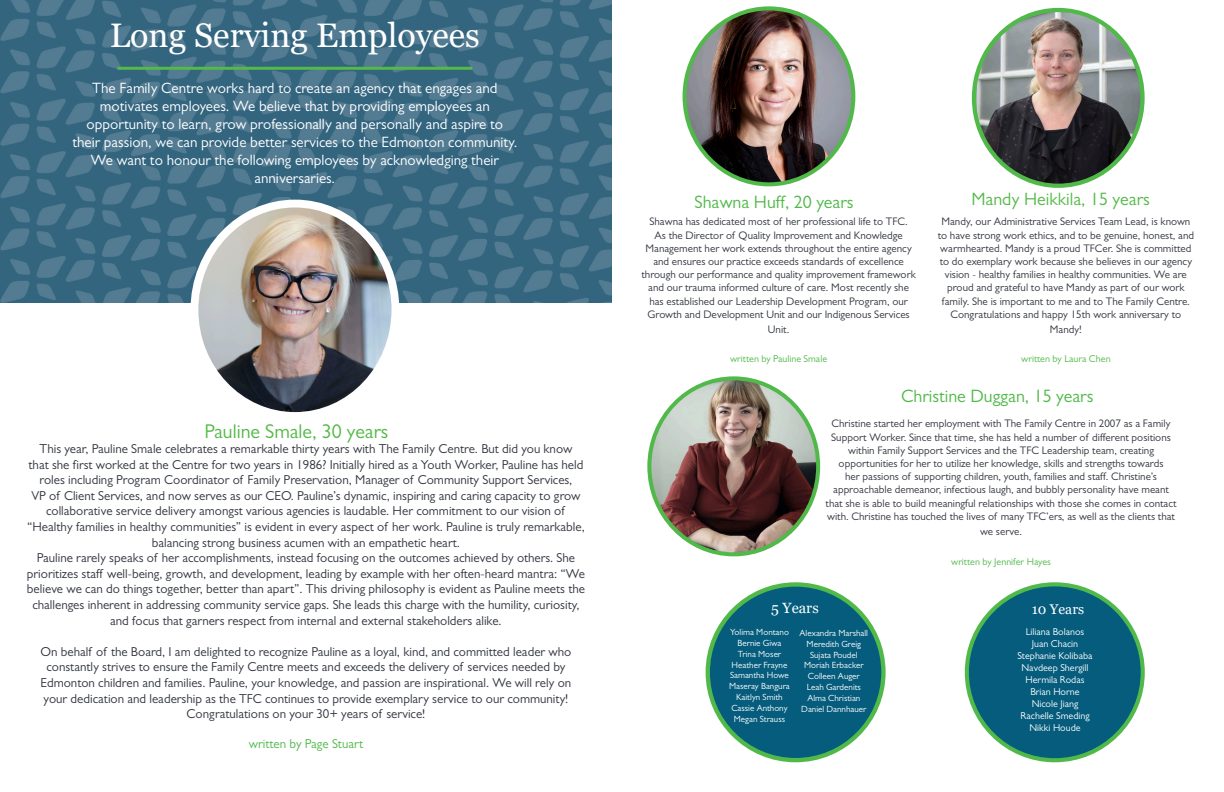
<style>
.page{position:relative;width:1224px;height:792px;background:#fff}
.page>*{position:absolute;margin:0;border:0;box-sizing:border-box;transform-origin:0 0}
.t1{font:34px "Georgia";color:#fff}
.t2{font:20px "Gill Sans MT Pro";color:#54b948}
.t3{font:18px "Gill Sans MT Pro";color:#50b949}
.t4{font:18px "Gill Sans MT Pro";color:#54b948}
.t5{font:15px/18px "Gill Sans MT Pro";color:#fff;text-align:center}
.t6{font:14.8px "Georgia";color:#fff}
.t7{font:14px "Georgia";color:#fff}
.t8{font:13px/15.6px "Gill Sans MT Pro";color:#323640;text-align:center}
.t9{font:13px "Gill Sans MT Pro";color:#50b949}
.t10{font:11px/13.2px "Gill Sans MT Pro";color:#323640;text-align:center}
.t11{font:10px "Gill Sans MT Pro";color:#fff}
.t12{font:10px "Gill Sans MT Pro";color:#50b949}
.t13{font:9px/10.8px "Gill Sans MT Pro";color:#fff;text-align:center}
</style>
<div class="page">
<img style="left:0;top:0;width:612px;height:303px">
<img style="left:194px;top:204px;width:200px;height:207px">
<div style="left:191px;top:200px;width:208px;height:220px;border:8px solid #fff;border-radius:50%"></div>
<hr style="left:118px;top:67px;width:354px;height:3px;background:#54b948">
<img style="left:974px;top:10px;width:169px;height:176px">
<div style="left:972px;top:8px;width:173px;height:180px;border:4px solid #50b949;border-radius:50%"></div>
<img style="left:685px;top:8px;width:168px;height:176px">
<div style="left:683px;top:6px;width:172px;height:180px;border:4px solid #50b949;border-radius:50%"></div>
<img style="left:649px;top:379px;width:169px;height:175px">
<div style="left:647px;top:376px;width:173px;height:180px;border:4px solid #50b949;border-radius:50%"></div>
<div style="left:708px;top:584px;width:175px;height:176px;background:#055c7d;border-radius:50%"></div>
<div style="left:706px;top:582px;width:180px;height:180px;border:4px solid #50b949;border-radius:50%"></div>
<div style="left:967px;top:584px;width:176px;height:176px;background:#055c7d;border-radius:50%"></div>
<div style="left:965px;top:582px;width:180px;height:180px;border:4px solid #50b949;border-radius:50%"></div>
<p class="t1" style="left:110px;top:15px;width:372px">Long Serving Employees</p>
<p class="t5" style="left:72px;top:79px;width:446px">The Family Centre works hard to create an agency that engages and motivates employees. We believe that by providing employees an opportunity to learn, grow professionally and personally and aspire to their passion, we can provide better services to the Edmonton community.<br>We want to honour the following employees by acknowledging their anniversaries.</p>
<p class="t2" style="left:204px;top:419px;width:186px">Pauline Smale, 30 years</p>
<p class="t8" style="left:27px;top:441px;width:559px">This year, Pauline Smale celebrates a remarkable thirty years with The Family Centre. But did you know<br>that she first worked at the Centre for two years in 1986? Initially hired as a Youth Worker, Pauline has held roles including Program Coordinator of Family Preservation, Manager of Community Support Services,<br>VP of Client Services, and now serves as our CEO. Pauline’s dynamic, inspiring and caring capacity to grow collaborative service delivery amongst various agencies is laudable. Her commitment to our vision of “Healthy families in healthy communities” is evident in every aspect of her work. Pauline is truly remarkable, balancing strong business acumen with an empathetic heart.</p>
<p class="t8" style="left:27px;top:550px;width:560px">Pauline rarely speaks of her accomplishments, instead focusing on the outcomes achieved by others. She prioritizes staff well-being, growth, and development, leading by example with her often-heard mantra: “We believe we can do things together, better than apart”. This driving philosophy is evident as Pauline meets the challenges inherent in addressing community service gaps. She leads this charge with the humility, curiosity, and focus that garners respect from internal and external stakeholders alike.</p>
<p class="t8" style="left:41px;top:644px;width:532px">On behalf of the Board, I am delighted to recognize Pauline as a loyal, kind, and committed leader who constantly strives to ensure the Family Centre meets and exceeds the delivery of services needed by Edmonton children and families. Pauline, your knowledge, and passion are inspirational. We will rely on your dedication and leadership as the TFC continues to provide exemplary service to our community!<br>Congratulations on your 30+ years of service!</p>
<p class="t9" style="left:249px;top:736px;width:116px">written by Page Stuart</p>
<p class="t4" style="left:971px;top:188px;width:180px">Mandy Heikkila, 15 years</p>
<p class="t3" style="left:694px;top:192px;width:161px">Shawna Huff, 20 years</p>
<p class="t10" style="left:642px;top:215px;width:276px">Shawna has dedicated most of her professional life to TFC.<br>As the Director of Quality Improvement and Knowledge Management her work extends throughout the entire agency and ensures our practice exceeds standards of excellence through our performance and quality improvement framework and our trauma informed culture of care. Most recently she has established our Leadership Development Program, our Growth and Development Unit and our Indigenous Services</p>
<p class="t10" style="left:768px;top:323px;width:23px">Unit.</p>
<p class="t12" style="left:730px;top:353px;width:99px">written by Pauline Smale</p>
<p class="t10" style="left:938px;top:215px;width:258px">Mandy, our Administrative Services Team Lead, is known to have strong work ethics, and to be genuine, honest, and warmhearted. Mandy is a proud TFCer. She is committed to do exemplary work because she believes in our agency vision - healthy families in healthy communities. We are proud and grateful to have Mandy as part of our work family. She is important to me and to The Family Centre.<br>Congratulations and happy 15th work anniversary to</p>
<p class="t10" style="left:1050px;top:323px;width:34px">Mandy!</p>
<p class="t12" style="left:1021px;top:353px;width:91px">written by Laura Chen</p>
<p class="t3" style="left:901px;top:385px;width:194px">Christine Duggan, 15 years</p>
<p class="t10" style="left:826px;top:417px;width:352px">Christine started her employment with The Family Centre in 2007 as a Family Support Worker. Since that time, she has held a number of different positions within Family Support Services and the TFC Leadership team, creating opportunities for her to utilize her knowledge, skills and strengths towards<br>her passions of supporting children, youth, families and staff. Christine’s approachable demeanor, infectious laugh, and bubbly personality have meant that she is able to build meaningful relationships with those she comes in contact with. Christine has touched the lives of many TFC’ers, as well as the clients that</p>
<p class="t10" style="left:980px;top:525px;width:44px">we serve.</p>
<p class="t12" style="left:951px;top:556px;width:101px">written by Jennifer Hayes</p>
<p class="t6" style="left:771px;top:599px;width:49px">5 Years</p>
<p class="t13" style="left:730px;top:627px;width:60px">Yolima Montano</p>
<p class="t13" style="left:737px;top:638px;width:46px">Bernie Giwa</p>
<p class="t13" style="left:738px;top:648px;width:45px">Trina Moser</p>
<p class="t13" style="left:732px;top:659px;width:57px">Heather Frayne</p>
<p class="t13" style="left:730px;top:670px;width:60px">Samantha Howe</p>
<p class="t13" style="left:729px;top:681px;width:62px">Maseray Bangura</p>
<p class="t13" style="left:736px;top:692px;width:48px">Kaitlyn Smith</p>
<p class="t13" style="left:731px;top:702px;width:58px">Cassie Anthony</p>
<p class="t13" style="left:734px;top:713px;width:53px">Megan Strauss</p>
<p class="t13" style="left:800px;top:627px;width:70px">Alexandra Marshall<br>Meredith Greig<br>Sujata Poudel<br>Moriah Erbacker<br>Colleen Auger<br>Leah Gardenits<br>Alma Christian<br>Daniel Dannhauer</p>
<p class="t7" style="left:1032px;top:600px;width:54px">10 Years</p>
<p class="t11" style="left:1026px;top:626px;width:60px">Liliana Bolanos</p>
<p class="t11" style="left:1032px;top:638px;width:48px">Juan Chacin</p>
<p class="t11" style="left:1017px;top:650px;width:77px">Stephanie Kolibaba</p>
<p class="t11" style="left:1021px;top:662px;width:69px">Navdeep Shergill</p>
<p class="t11" style="left:1025px;top:674px;width:61px">Hermila Rodas</p>
<p class="t11" style="left:1030px;top:686px;width:51px">Brian Horne</p>
<p class="t11" style="left:1032px;top:698px;width:48px">Nicole Jiang</p>
<p class="t11" style="left:1020px;top:710px;width:71px">Rachelle Smeding</p>
<p class="t11" style="left:1029px;top:722px;width:53px">Nikki Houde</p>
</div>
